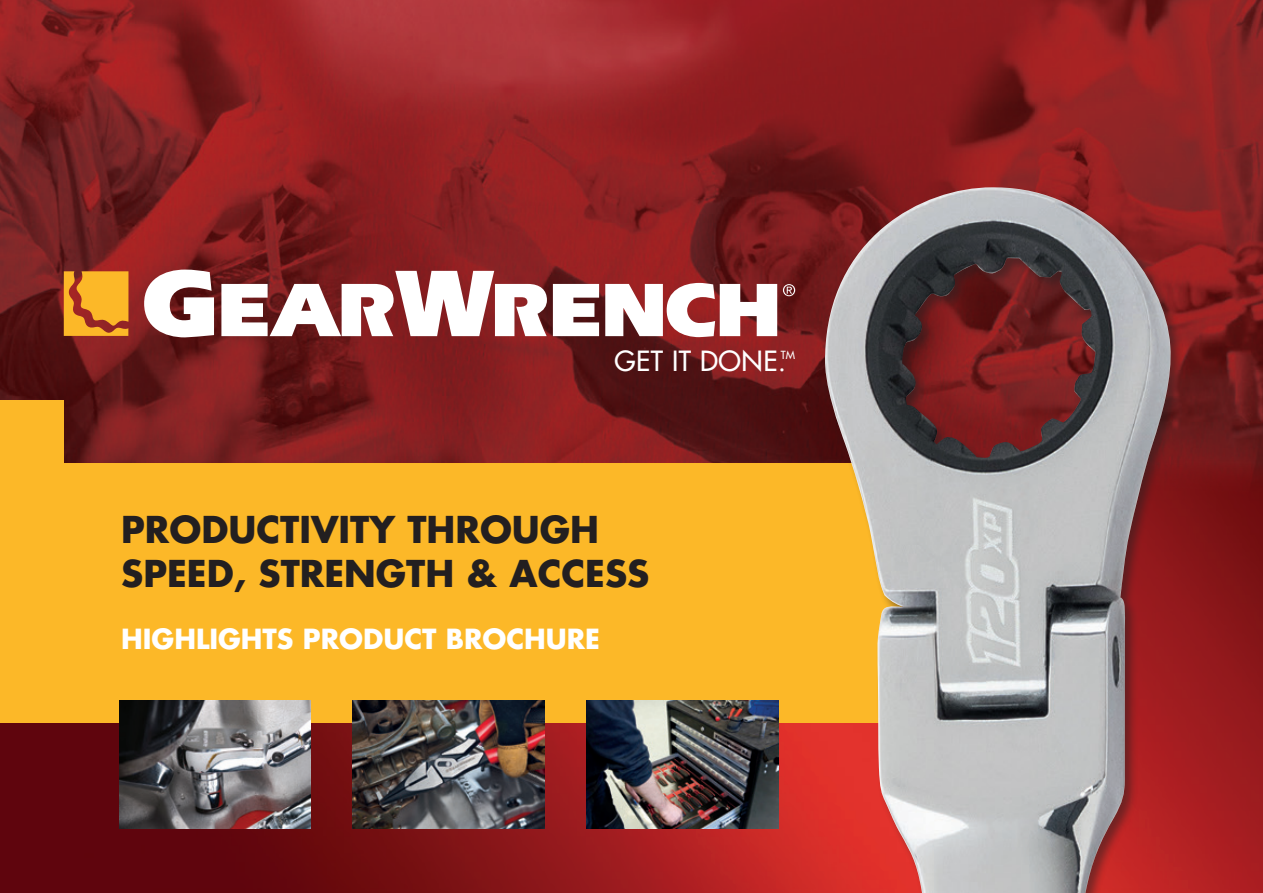
<style>
.page{position:relative;width:1263px;height:893px;background:#fff}
.page>*{position:absolute;margin:0;border:0;box-sizing:border-box;transform-origin:0 0}
.t1{font:700 36px/43.2px "Futura LT";color:#231f20}
.t2{font:27.15px "Futura";letter-spacing:.02em;color:#fff}
.t3{font:700 27px "Futura LT";color:#fff}
.t4{font:10.95px "Futura";color:#fff}
</style>
<div class="page">
<img style="left:0;top:503px;width:1263px;height:390px">
<img style="left:0;top:0;width:1263px;height:503px">
<svg style="left:64px;top:271px;width:64px;height:65px"></svg>
<svg style="left:144px;top:270px;width:70px;height:67px"></svg>
<svg style="left:221px;top:271px;width:326px;height:65px"></svg>
<svg style="left:553px;top:284px;width:46px;height:52px"></svg>
<svg style="left:605px;top:283px;width:172px;height:54px"></svg>
<svg style="left:783px;top:284px;width:12px;height:12px"></svg>
<div style="left:0;top:464px;width:901px;height:259px;background:#fcb828"></div>
<img style="left:119px;top:700px;width:191px;height:129px">
<img style="left:353px;top:700px;width:191px;height:129px">
<div style="left:823px;top:185px;width:362px;height:708px;background:#231f20;opacity:.5"></div>
<img style="left:823px;top:187px;width:350px;height:706px">
<img style="left:587px;top:700px;width:191px;height:129px">
<div style="left:0;top:400px;width:64px;height:70px;background:#fcb828"></div>
<p class="t2" style="left:614px;top:343px;width:173px">GET IT DONE.</p>
<p class="t4" style="left:781px;top:347px;width:16px">TM</p>
<p class="t1" style="left:121px;top:508px;width:530px">PRODUCTIVITY THROUGH<br>SPEED, STRENGTH &amp; ACCESS</p>
<p class="t3" style="left:121px;top:621px;width:480px">HIGHLIGHTS PRODUCT BROCHURE</p>
</div>
